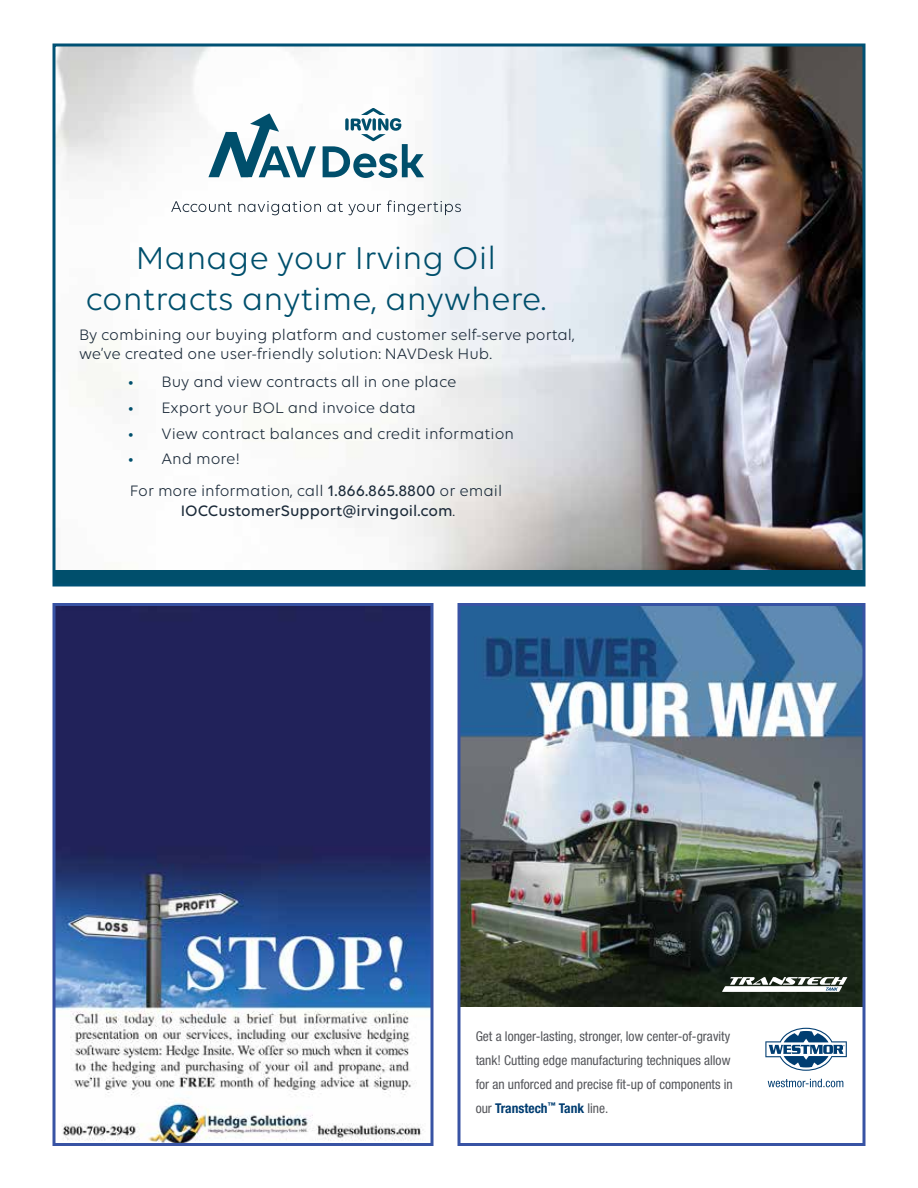
<style>
.page{position:relative;width:918px;height:1188px;background:#fff}
.page>*{position:absolute;margin:0;border:0;box-sizing:border-box;transform-origin:0 0}
.t1{font:33.9px/40.8px "Volte";color:#004f6c;text-align:center}
.t2{font:16.35px/19.5px "Volte";color:#1c2b3a}
.t3{font:500 16.35px "Volte";color:#1c2b3a}
.t4{font:condensed 13.5px/24px "Helvetica Neue LT Std";color:#54555a}
.t5{font:700 condensed 13.5px "Helvetica Neue";color:#003d71}
.s1{color:#004f6c}
.s2{font-weight:500}
.s3{font-weight:400}
.s4{font-family:"Helvetica Neue LT Std";font-weight:400;color:#54555a}
</style>
<div class="page">
<img style="left:56px;top:48px;width:806px;height:522px">
<div style="left:54px;top:570px;width:810px;height:15px;background:#004f6c"></div>
<svg style="left:323px;top:108px;width:101px;height:70px"></svg>
<svg style="left:208px;top:113px;width:108px;height:64px"></svg>
<svg style="left:171px;top:201px;width:61px;height:11px"></svg>
<svg style="left:239px;top:201px;width:82px;height:14px"></svg>
<svg style="left:327px;top:202px;width:54px;height:13px"></svg>
<svg style="left:387px;top:200px;width:74px;height:15px"></svg>
<div style="left:52px;top:44px;width:814px;height:542px;border:3px solid #005174"></div>
<img style="left:56px;top:607px;width:374px;height:535px">
<div style="left:52px;top:603px;width:382px;height:543px;border:3px solid #3853a4"></div>
<img style="left:462px;top:607px;width:400px;height:399px">
<svg style="left:765px;top:1028px;width:82px;height:43px"></svg>
<svg style="left:768px;top:1079px;width:75px;height:8px"></svg>
<svg style="left:722px;top:977px;width:125px;height:15px"></svg>
<div style="left:458px;top:603px;width:408px;height:543px;border:3px solid #3853a4"></div>
<h1 class="t1" style="left:86px;top:237px;width:462px">Manage your Irving Oil contracts anytime, anywhere.</h1>
<p class="t2" style="left:79px;top:325px;width:497px">By combining our buying platform and customer self-serve portal, we’ve created one user-friendly solution: NAVDesk Hub.</p>
<p class="t2" style="left:128px;top:372px;width:330px"><span class="s1">•</span> Buy and view contracts all in one place</p>
<p class="t2" style="left:128px;top:398px;width:290px"><span class="s1">•</span> Export your BOL and invoice data</p>
<p class="t2" style="left:128px;top:423px;width:388px"><span class="s1">•</span> View contract balances and credit information</p>
<p class="t2" style="left:128px;top:443px;width:376px;line-height:31.8px"><span class="s1">•</span> And more!<br>For more information, call <span class="s2">1.866.865.8800</span> or email</p>
<p class="t3" style="left:181px;top:501px;width:276px">IOCCustomerSupport@irvingoil.com<span class="s3">.</span></p>
<p class="t4" style="left:476px;top:1024px;width:259px">Get a longer-lasting, stronger, low center-of-gravity tank! Cutting edge manufacturing techniques allow for an unforced and precise fit-up of components in</p>
<p class="t5" style="left:476px;top:1100px;width:134px"><span class="s4">our</span> Transtech<sup>™</sup> Tank <span class="s4">line.</span></p>
</div>
